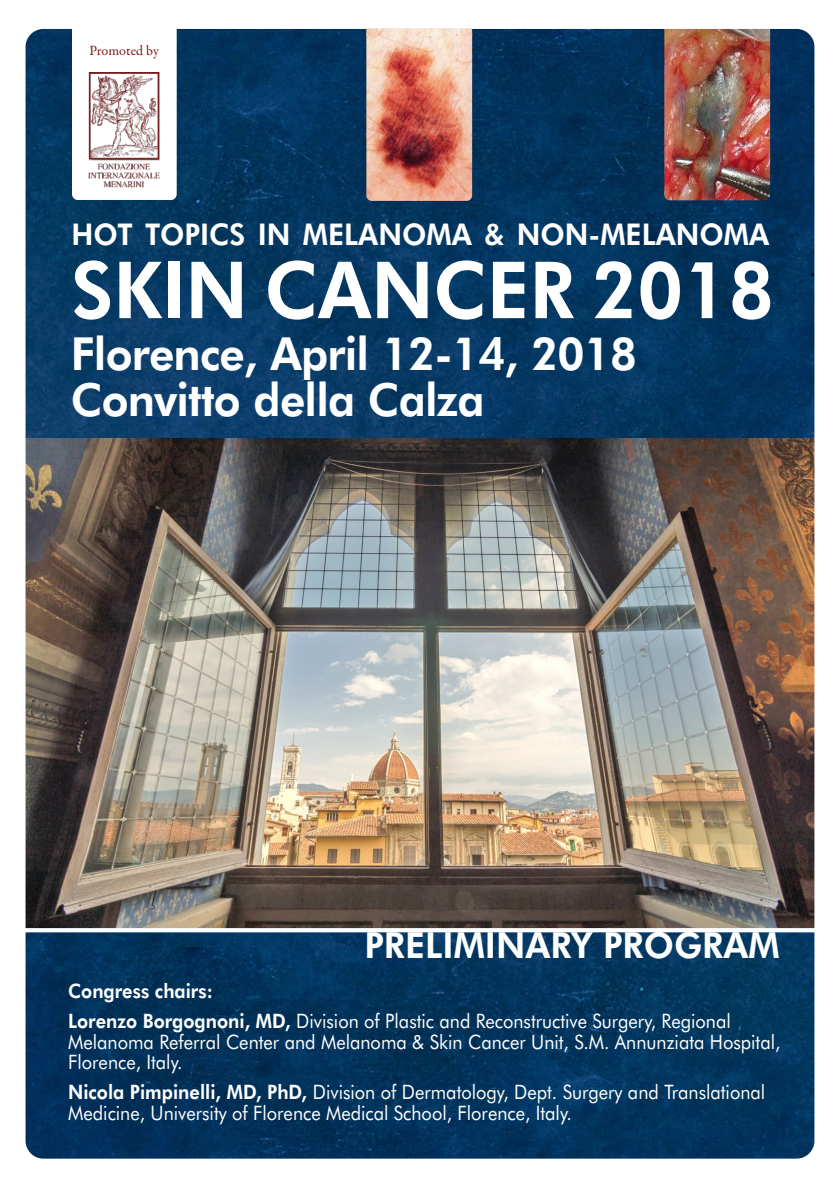
<style>
.page{position:relative;width:840px;height:1191px;background:#fff}
.page>*{position:absolute;margin:0;border:0;box-sizing:border-box;transform-origin:0 0}
.t1{font:800 78.8px "Futura BT";color:#fff;scale:.95 1}
.t2{font:800 45.6px/45.6px "Futura BT";letter-spacing:-.02em;color:#fff}
.t3{font:800 36px "Futura BT";color:#fff}
.t4{font:800 30px "Futura BT";color:#fff;scale:.95 1}
.t5{font:19.8px/20.2px "Futura BT";color:#fff;scale:.92 1}
.t6{font:14.2px "Garamond Premr Pro";color:#7d1b1b}
.s1{font-weight:800}
</style>
<div class="page">
<img style="left:25px;top:28px;width:790px;height:1131px">
<img style="left:366px;top:28px;width:106px;height:173px">
<p class="t6" style="left:89px;top:45px;width:71px">Promoted by</p>
<h3 class="t4" style="left:72px;top:222px;width:735px">HOT TOPICS IN MELANOMA &amp; NON-MELANOMA</h3>
<h1 class="t1" style="left:72px;top:258px;width:740px">SKIN CANCER 2018</h1>
<h2 class="t2" style="left:71px;top:335px;width:567px">Florence, April 12-14, 2018<br>Convitto della Calza</h2>
<h3 class="t3" style="left:364px;top:930px;width:416px">PRELIMINARY PROGRAM</h3>
<p class="t5" style="left:68px;top:977px;width:721px;line-height:30.6px"><span class="s1">Congress chairs:<br>Lorenzo Borgognoni, MD,</span> Division of Plastic and Reconstructive Surgery, Regional</p>
<p class="t5" style="left:68px;top:1033px;width:775px">Melanoma Referral Center and Melanoma &amp; Skin Cancer Unit, S.M. Annunziata Hospital,<br>Florence, Italy.</p>
<p class="t5" style="left:68px;top:1084px;width:758px"><span class="s1">Nicola Pimpinelli, MD, PhD,</span> Division of Dermatology, Dept. Surgery and Translational<br>Medicine, University of Florence Medical School, Florence, Italy.</p>
</div>
